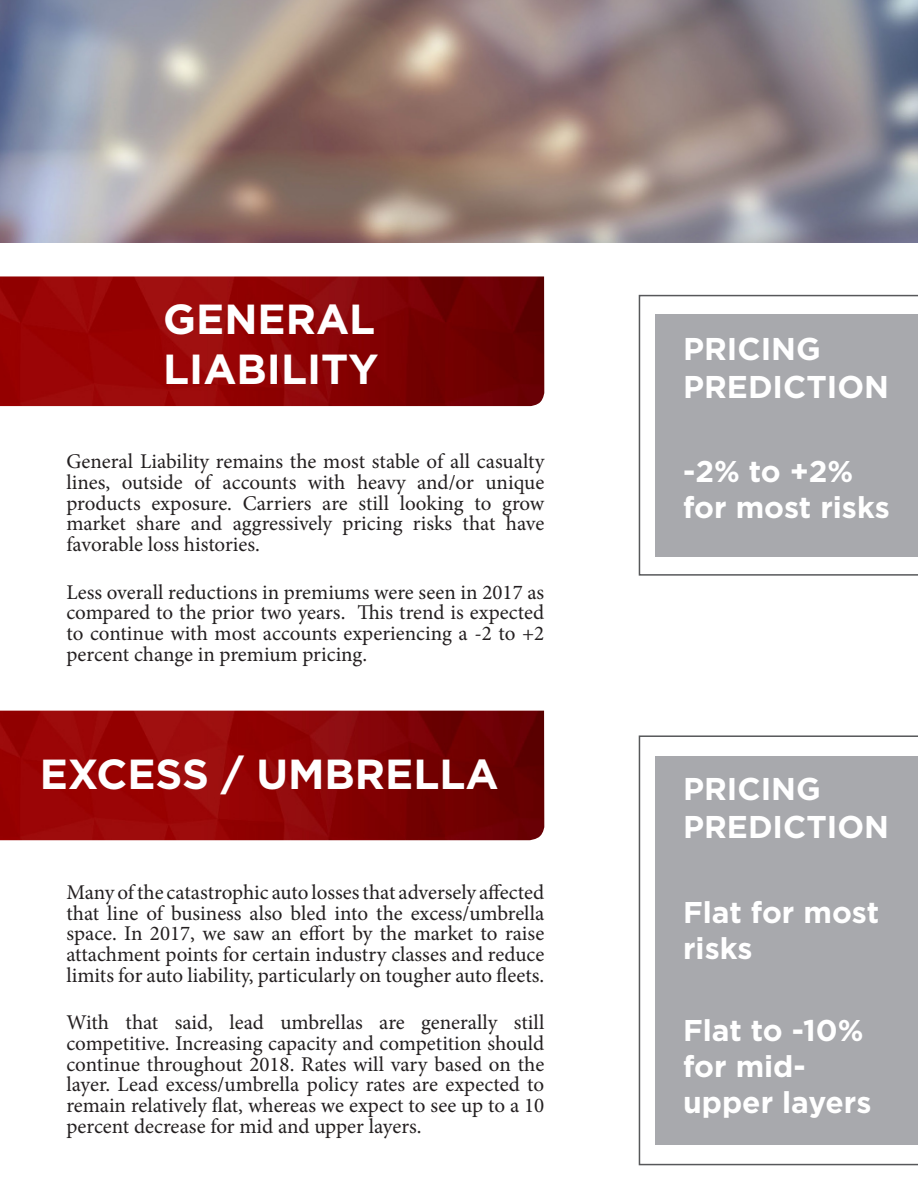
<style>
.page{position:relative;width:918px;height:1188px;background:#fff}
.page>*{position:absolute;margin:0;border:0;box-sizing:border-box;transform-origin:0 0}
.t1{font:700 42px/50.4px "Gotham";color:#fff}
.t2{font:700 31.5px/37.8px "Gotham";color:#fff}
.t3{font:700 30px/36px "Gotham";color:#fff}
.t4{font:21px/20.7px "Minion Pro";color:#231f20;text-align:justify}
</style>
<div class="page">
<svg style="left:639px;top:295px;width:279px;height:281px"></svg>
<img style="left:0;top:276px;width:544px;height:130px">
<div style="left:656px;top:314px;width:262px;height:242px;background:#a8a9ad"></div>
<svg style="left:639px;top:735px;width:279px;height:430px"></svg>
<img style="left:0;top:711px;width:544px;height:129px">
<div style="left:656px;top:756px;width:262px;height:389px;background:#a8a9ad"></div>
<img style="left:0;top:0;width:918px;height:242px">
<p class="t1" style="left:163px;top:293px;width:217px">GENERAL<br>LIABILITY</p>
<p class="t4" style="left:66px;top:451px;width:479px">General Liability remains the most stable of all casualty lines, outside of accounts with heavy and/or unique products exposure. Carriers are still looking to grow market share and aggressively pricing risks that have favorable loss histories.</p>
<p class="t4" style="left:66px;top:582px;width:479px">Less overall reductions in premiums were seen in 2017 as compared to the prior two years. This trend is expected to continue with most accounts experiencing a -2 to +2 percent change in premium pricing.</p>
<p class="t1" style="left:40px;top:748px;width:460px">EXCESS / UMBRELLA</p>
<p class="t4" style="left:66px;top:882px;width:479px">Many of the catastrophic auto losses that adversely affected that line of business also bled into the excess/umbrella space. In 2017, we saw an effort by the market to raise attachment points for certain industry classes and reduce limits for auto liability, particularly on tougher auto fleets.</p>
<p class="t4" style="left:66px;top:1012px;width:479px">With that said, lead umbrellas are generally still competitive. Increasing capacity and competition should continue throughout 2018. Rates will vary based on the layer. Lead excess/umbrella policy rates are expected to remain relatively flat, whereas we expect to see up to a 10 percent decrease for mid and upper layers.</p>
<p class="t2" style="left:683px;top:329px;width:208px">PRICING<br>PREDICTION</p>
<p class="t3" style="left:683px;top:453px;width:208px">-2% to +2% for most risks</p>
<p class="t2" style="left:683px;top:770px;width:208px">PRICING<br>PREDICTION</p>
<p class="t3" style="left:683px;top:893px;width:198px">Flat for most risks</p>
<p class="t3" style="left:683px;top:1011px;width:190px">Flat to -10% for mid&shy;upper layers</p>
</div>
